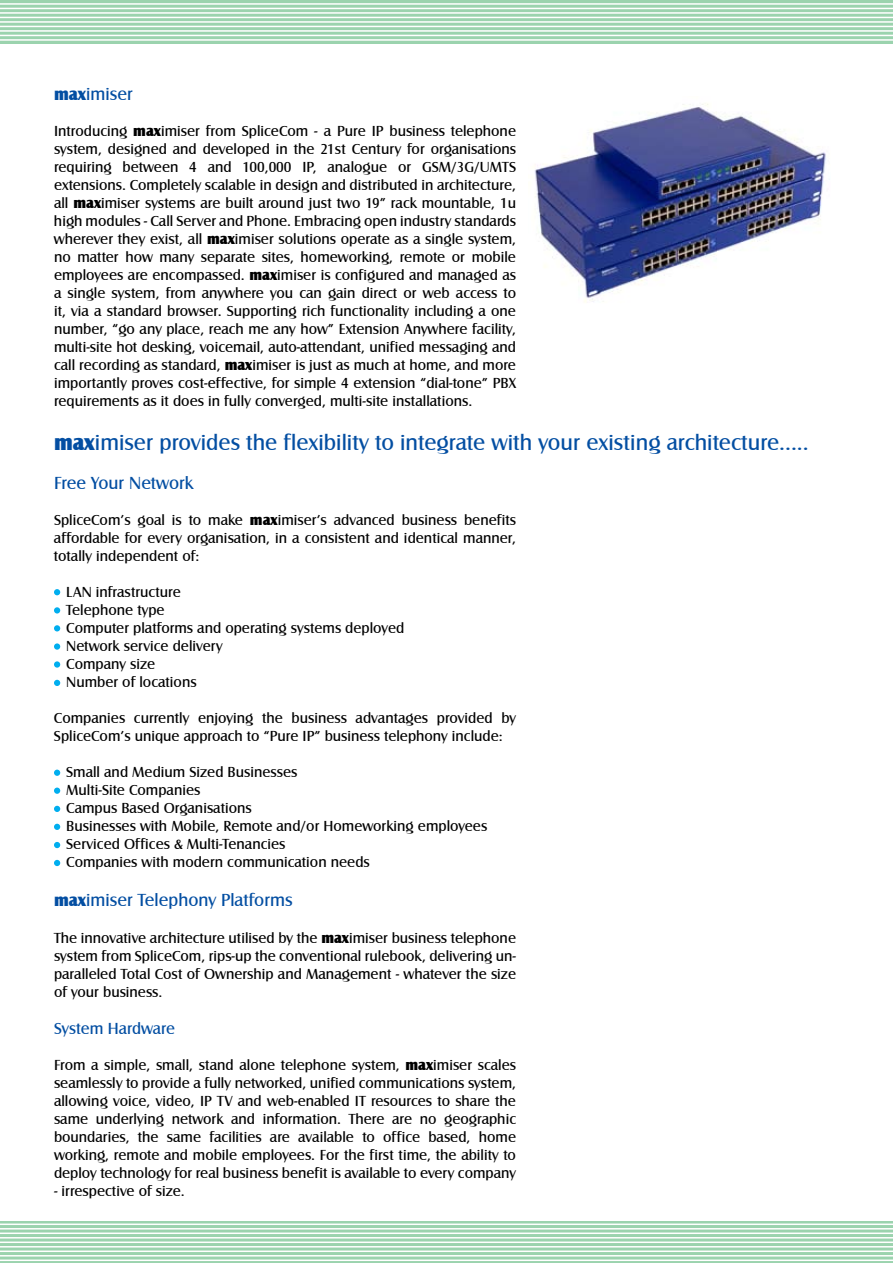
<style>
.page{position:relative;width:893px;height:1263px;background:#fff}
.page>*{position:absolute;margin:0;border:0;box-sizing:border-box;transform-origin:0 0}
.t1{font:22.5px "Castle T";color:#034ea2}
.t2{font:18px "Castle T";color:#034ea2}
.t3{font:16.5px "Castle T";color:#034ea2}
.t4{font:15px/18px "Castle T";color:#000;text-align:justify}
.s1{font-family:"Castle T Ultr";font-size:16.5px}
.s2{font-family:"Castle T Ultr";font-size:14.25px}
.s3{font-family:"Castle T Ultr";font-size:21px}
</style>
<div class="page">
<svg style="left:0;top:0;width:893px;height:44px;background:#a1d5b3"></svg>
<svg style="left:0;top:1221px;width:893px;height:42px;background:#a3d6b4"></svg>
<hr style="left:0;top:1223px;width:893px;height:2px;background:#fff">
<hr style="left:0;top:3px;width:893px;height:2px;background:#fff">
<hr style="left:0;top:1228px;width:893px;height:1px;background:#fff">
<hr style="left:0;top:8px;width:893px;height:1px;background:#fff">
<hr style="left:0;top:1232px;width:893px;height:2px;background:#fff">
<hr style="left:0;top:12px;width:893px;height:2px;background:#fff">
<hr style="left:0;top:1237px;width:893px;height:1px;background:#fff">
<hr style="left:0;top:17px;width:893px;height:1px;background:#fff">
<hr style="left:0;top:1241px;width:893px;height:2px;background:#fff">
<hr style="left:0;top:21px;width:893px;height:2px;background:#fff">
<hr style="left:0;top:1246px;width:893px;height:1px;background:#fff">
<hr style="left:0;top:26px;width:893px;height:1px;background:#fff">
<hr style="left:0;top:1250px;width:893px;height:2px;background:#fff">
<hr style="left:0;top:30px;width:893px;height:2px;background:#fff">
<hr style="left:0;top:1255px;width:893px;height:1px;background:#fff">
<hr style="left:0;top:35px;width:893px;height:1px;background:#fff">
<hr style="left:0;top:1259px;width:893px;height:2px;background:#fff">
<hr style="left:0;top:39px;width:893px;height:2px;background:#fff">
<img style="left:535px;top:103px;width:295px;height:200px">
<svg style="left:54px;top:770px;width:6px;height:6px"></svg>
<svg style="left:54px;top:607px;width:6px;height:6px"></svg>
<svg style="left:54px;top:806px;width:6px;height:6px"></svg>
<div style="left:54px;top:643px;width:6px;height:7px;background:#00aeef;border-radius:50%"></div>
<svg style="left:54px;top:842px;width:6px;height:6px"></svg>
<svg style="left:54px;top:589px;width:6px;height:6px"></svg>
<div style="left:54px;top:787px;width:6px;height:7px;background:#00aeef;border-radius:50%"></div>
<svg style="left:54px;top:625px;width:6px;height:6px"></svg>
<svg style="left:54px;top:824px;width:6px;height:6px"></svg>
<div style="left:54px;top:661px;width:6px;height:7px;background:#00aeef;border-radius:50%"></div>
<svg style="left:54px;top:860px;width:6px;height:6px"></svg>
<svg style="left:54px;top:680px;width:6px;height:6px"></svg>
<p class="t2" style="left:54px;top:84px;width:80px"><span class="s1">max</span>imiser</p>
<p class="t4" style="left:54px;top:122px;width:464px">Introducing <span class="s2">max</span>imiser from SpliceCom - a Pure IP business telephone system, designed and developed in the 21st Century for organisations requiring between 4 and 100,000 IP, analogue or GSM/3G/UMTS extensions. Completely scalable in design and distributed in architecture, all <span class="s2">max</span>imiser systems are built around just two 19” rack mountable, 1u high modules - Call Server and Phone. Embracing open industry standards wherever they exist, all <span class="s2">max</span>imiser solutions operate as a single system, no matter how many separate sites, homeworking, remote or mobile employees are encompassed. <span class="s2">max</span>imiser is configured and managed as a single system, from anywhere you can gain direct or web access to it, via a standard browser. Supporting rich functionality including a one number, “go any place, reach me any how” Extension Anywhere facility, multi-site hot desking, voicemail, auto-attendant, unified messaging and call recording as standard, <span class="s2">max</span>imiser is just as much at home, and more importantly proves cost-effective, for simple 4 extension “dial-tone” PBX requirements as it does in fully converged, multi-site installations.</p>
<h1 class="t1" style="left:54px;top:430px;width:756px"><span class="s3">max</span>imiser provides the flexibility to integrate with your existing architecture.....</h1>
<p class="t2" style="left:54px;top:473px;width:141px">Free Your Network</p>
<p class="t4" style="left:54px;top:511px;width:464px">SpliceCom’s goal is to make <span class="s2">max</span>imiser’s advanced business benefits affordable for every organisation, in a consistent and identical manner, totally independent of:</p>
<p class="t4" style="left:66px;top:583px;width:340px;text-align:left">LAN infrastructure<br>Telephone type<br>Computer platforms and operating systems deployed<br>Network service delivery<br>Company size<br>Number of locations</p>
<p class="t4" style="left:54px;top:709px;width:464px">Companies currently enjoying the business advantages provided by<br>SpliceCom’s unique approach to “Pure IP” business telephony include:</p>
<p class="t4" style="left:66px;top:763px;width:423px;text-align:left">Small and Medium Sized Businesses<br>Multi-Site Companies<br>Campus Based Organisations<br>Businesses with Mobile, Remote and/or Homeworking employees Serviced Offices &amp; Multi-Tenancies<br>Companies with modern communication needs</p>
<p class="t2" style="left:54px;top:890px;width:240px"><span class="s1">max</span>imiser Telephony Platforms</p>
<p class="t4" style="left:54px;top:929px;width:464px">The innovative architecture utilised by the <span class="s2">max</span>imiser business telephone system from SpliceCom, rips-up the conventional rulebook, delivering un&shy;paralleled Total Cost of Ownership and Management - whatever the size of your business.</p>
<p class="t3" style="left:54px;top:1020px;width:123px">System Hardware</p>
<p class="t4" style="left:54px;top:1056px;width:464px">From a simple, small, stand alone telephone system, <span class="s2">max</span>imiser scales seamlessly to provide a fully networked, unified communications system, allowing voice, video, IP TV and web-enabled IT resources to share the same underlying network and information. There are no geographic boundaries, the same facilities are available to office based, home working, remote and mobile employees. For the first time, the ability to deploy technology for real business benefit is available to every company</p>
<p class="t4" style="left:54px;top:1182px;width:132px">- irrespective of size.</p>
</div>
